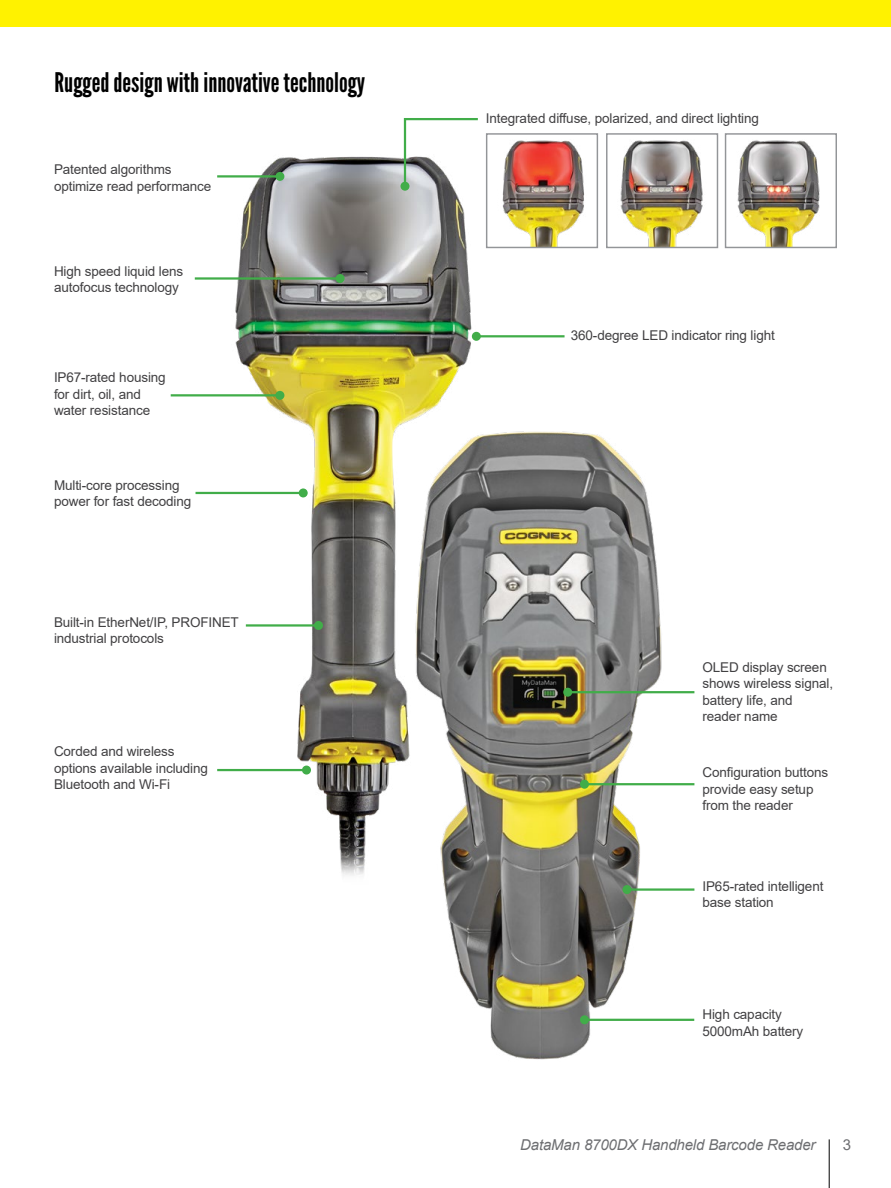
<style>
.page{position:relative;width:891px;height:1188px;background:#fff}
.page>*{position:absolute;margin:0;border:0;box-sizing:border-box;transform-origin:0 0}
.t1{font:27px "League Gothic";color:#000}
.t2{font:italic 15px "Arial";letter-spacing:-.01em;color:#6d6e71}
.t3{font:15px "Arial";color:#6d6e71}
.t4{font:13.5px/16.5px "Arial";letter-spacing:-.01em;color:#414042}
</style>
<div class="page">
<hr style="left:829px;top:1139px;width:1px;height:49px;background:#000">
<div style="left:0;top:0;width:891px;height:27px;background:#fff200"></div>
<img style="left:446px;top:431px;width:249px;height:629px">
<img style="left:198px;top:156px;width:315px;height:744px">
<img style="left:488px;top:140px;width:97px;height:106px">
<div style="left:486px;top:133px;width:112px;height:115px;border:1px solid #939598"></div>
<img style="left:620px;top:140px;width:83px;height:106px">
<div style="left:606px;top:133px;width:112px;height:115px;border:1px solid #939598"></div>
<img style="left:737px;top:140px;width:83px;height:106px">
<div style="left:725px;top:133px;width:112px;height:115px;border:1px solid #939598"></div>
<hr style="left:476px;top:335px;width:89px;height:2px;background:#41ad49">
<div style="left:472px;top:332px;width:9px;height:9px;background:#41ad49;border-radius:50%"></div>
<hr style="left:246px;top:624px;width:73px;height:3px;background:#41ad49">
<div style="left:314px;top:621px;width:9px;height:9px;background:#41ad49;border-radius:50%"></div>
<hr style="left:195px;top:277px;width:145px;height:3px;background:#41ad49">
<div style="left:336px;top:274px;width:9px;height:9px;background:#41ad49;border-radius:50%"></div>
<hr style="left:171px;top:394px;width:109px;height:2px;background:#41ad49">
<div style="left:275px;top:391px;width:9px;height:9px;background:#41ad49;border-radius:50%"></div>
<hr style="left:584px;top:783px;width:110px;height:2px;background:#41ad49">
<div style="left:580px;top:780px;width:9px;height:9px;background:#41ad49;border-radius:50%"></div>
<hr style="left:217px;top:769px;width:89px;height:2px;background:#41ad49">
<div style="left:302px;top:766px;width:9px;height:9px;background:#41ad49;border-radius:50%"></div>
<hr style="left:627px;top:888px;width:67px;height:3px;background:#41ad49">
<div style="left:623px;top:885px;width:9px;height:9px;background:#41ad49;border-radius:50%"></div>
<svg style="left:403px;top:118px;width:77px;height:70px"></svg>
<div style="left:400px;top:182px;width:10px;height:9px;background:#41ad49;border-radius:50%"></div>
<hr style="left:568px;top:691px;width:126px;height:2px;background:#41ad49">
<div style="left:563px;top:688px;width:9px;height:9px;background:#41ad49;border-radius:50%"></div>
<hr style="left:196px;top:492px;width:107px;height:2px;background:#41ad49">
<div style="left:299px;top:488px;width:9px;height:9px;background:#41ad49;border-radius:50%"></div>
<hr style="left:217px;top:175px;width:63px;height:3px;background:#41ad49">
<div style="left:275px;top:172px;width:9px;height:9px;background:#41ad49;border-radius:50%"></div>
<hr style="left:585px;top:1019px;width:109px;height:2px;background:#41ad49">
<div style="left:580px;top:1015px;width:9px;height:9px;background:#41ad49;border-radius:50%"></div>
<h1 class="t1" style="left:55px;top:66px;width:312px">Rugged design with innovative technology</h1>
<p class="t4" style="left:54px;top:161px;width:159px">Patented algorithms optimize read performance</p>
<p class="t4" style="left:54px;top:262px;width:131px">High speed liquid lens autofocus technology</p>
<p class="t4" style="left:54px;top:369px;width:113px">IP67-rated housing for dirt, oil, and water resistance</p>
<p class="t4" style="left:54px;top:477px;width:139px">Multi-core processing power for fast decoding</p>
<p class="t4" style="left:54px;top:614px;width:186px">Built-in EtherNet/IP, PROFINET industrial protocols</p>
<p class="t4" style="left:54px;top:743px;width:156px">Corded and wireless options available including<br>Bluetooth and Wi-Fi</p>
<p class="t4" style="left:486px;top:110px;width:275px">Integrated diffuse, polarized, and direct lighting</p>
<p class="t4" style="left:571px;top:327px;width:205px">360-degree LED indicator ring light</p>
<p class="t4" style="left:702px;top:659px;width:132px">OLED display screen shows wireless signal, battery life, and reader name</p>
<p class="t4" style="left:702px;top:764px;width:127px">Configuration buttons provide easy setup from the reader</p>
<p class="t4" style="left:702px;top:878px;width:122px">IP65-rated intelligent base station</p>
<p class="t4" style="left:702px;top:1006px;width:102px">High capacity<br>5000mAh battery</p>
<p class="t2" style="left:520px;top:1135px;width:297px">DataMan 8700DX Handheld Barcode Reader</p>
<p class="t3" style="left:843px;top:1135px;width:10px">3</p>
</div>
